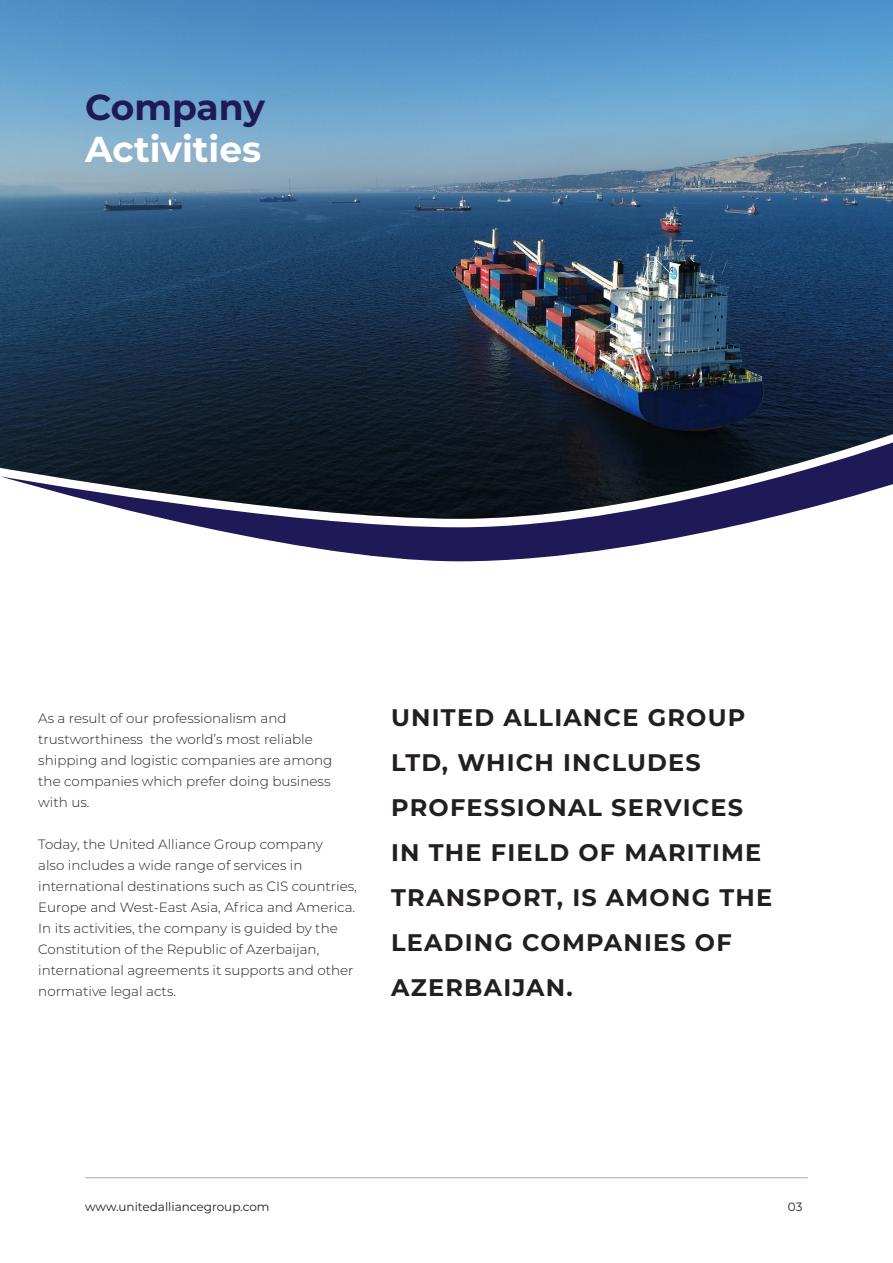
<style>
.page{position:relative;width:893px;height:1263px;background:#fff}
.page>*{position:absolute;margin:0;border:0;box-sizing:border-box;transform-origin:0 0}
.t1{font:700 36px "Montserrat";color:#fff}
.t2{font:700 36px "Montserrat";letter-spacing:-.005em;color:#1f1a57}
.t3{font:700 24px/45px "Montserrat";letter-spacing:.05em;color:#231f20}
.t4{font:300 13.5px/21px "Montserrat";color:#231f20}
.t5{font:12px "Montserrat";color:#231f20}
</style>
<div class="page">
<svg style="left:166px;top:519px;width:598px;height:42px;fill:#1f1a57"></svg>
<img style="left:0;top:0;width:893px;height:519px">
<hr style="left:85px;top:1177px;width:723px;height:1px;background:#aaabab">
<p class="t2" style="left:85px;top:81px;width:181px">Company</p>
<p class="t1" style="left:85px;top:123px;width:178px">Activities</p>
<p class="t4" style="left:38px;top:707px;width:296px">As a result of our professionalism and trustworthiness the world’s most reliable shipping and logistic companies are among the companies which prefer doing business with us.</p>
<p class="t4" style="left:38px;top:833px;width:320px">Today, the United Alliance Group company<br>also includes a wide range of services in international destinations such as CIS countries, Europe and West-East Asia, Africa and America.<br>In its activities, the company is guided by the Constitution of the Republic of Azerbaijan, international agreements it supports and other normative legal acts.</p>
<p class="t3" style="left:391px;top:694px;width:382px">UNITED ALLIANCE GROUP<br>LTD, WHICH INCLUDES<br>PROFESSIONAL SERVICES<br>IN THE FIELD OF MARITIME<br>TRANSPORT, IS AMONG THE<br>LEADING COMPANIES OF<br>AZERBAIJAN.</p>
<p class="t5" style="left:85px;top:1198px;width:186px">www.unitedalliancegroup.com</p>
<p class="t5" style="left:788px;top:1198px;width:16px">03</p>
</div>
